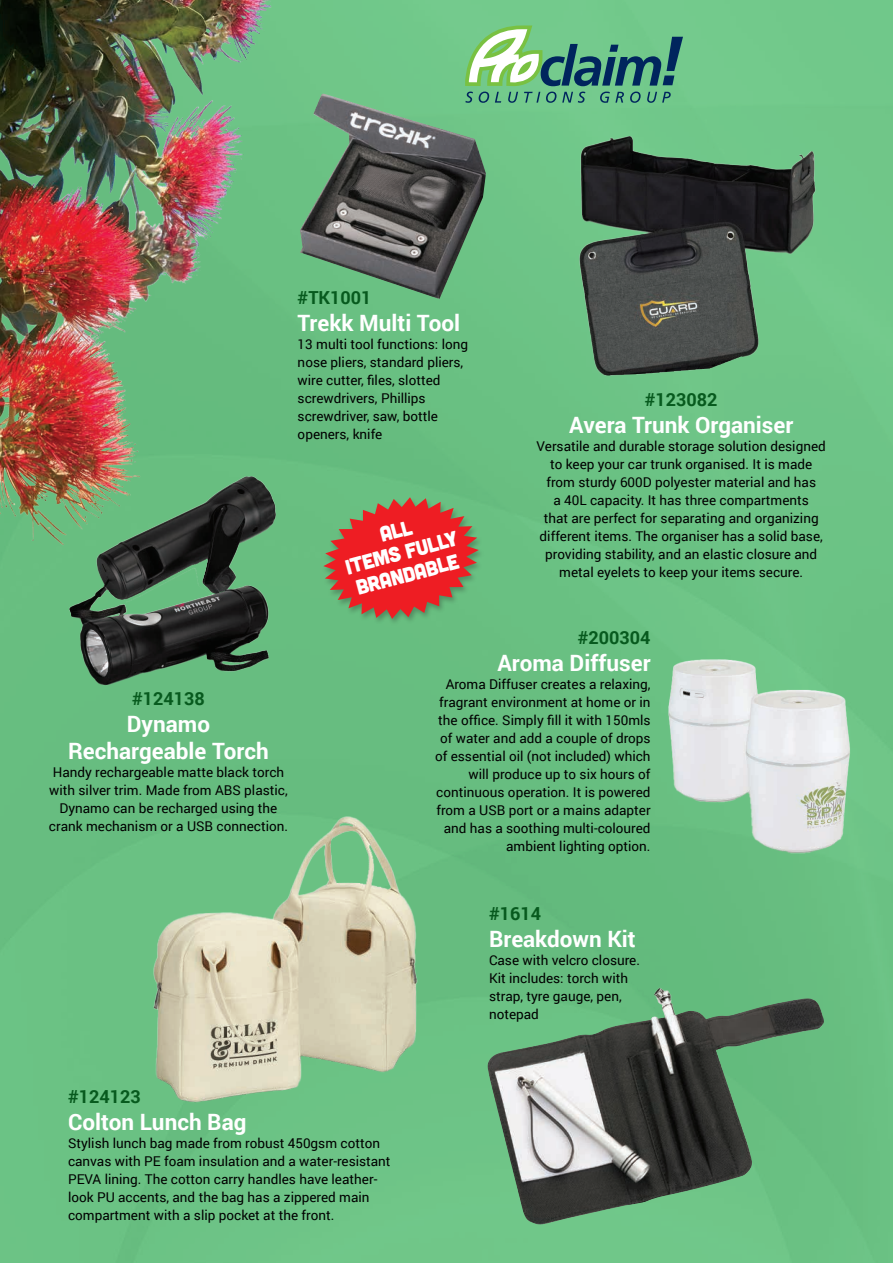
<style>
.page{position:relative;width:893px;height:1263px;background:#6ac183}
.page>*{position:absolute;margin:0;border:0;box-sizing:border-box;transform-origin:0 0}
.Product_Heading{font:700 22.5px/27px "Roboto";color:#fff;text-align:center}
.t1{font:21px/22.5px "Cubano";color:#fff;text-align:center}
.Product_Code{font:700 18px "Roboto";color:#075a1e}
.Product_Description{font:13.5px/18px "Roboto";color:#000}
</style>
<div class="page">
<img style="left:0;top:0;width:296px;height:553px">
<img style="left:300px;top:94px;width:186px;height:205px">
<img style="left:488px;top:988px;width:336px;height:236px">
<img style="left:668px;top:659px;width:182px;height:195px">
<img style="left:70px;top:476px;width:206px;height:210px">
<img style="left:153px;top:816px;width:264px;height:286px">
<img style="left:580px;top:136px;width:235px;height:240px">
<svg style="left:465px;top:26px;width:218px;height:60px;background:#70b08a"></svg>
<svg style="left:465px;top:92px;width:8px;height:11px"></svg>
<svg style="left:479px;top:92px;width:10px;height:11px"></svg>
<svg style="left:495px;top:92px;width:6px;height:11px"></svg>
<svg style="left:508px;top:92px;width:10px;height:11px"></svg>
<svg style="left:524px;top:92px;width:16px;height:11px"></svg>
<svg style="left:546px;top:92px;width:10px;height:11px"></svg>
<svg style="left:562px;top:92px;width:23px;height:11px"></svg>
<svg style="left:600px;top:92px;width:24px;height:11px"></svg>
<svg style="left:630px;top:92px;width:11px;height:11px"></svg>
<svg style="left:647px;top:92px;width:24px;height:11px"></svg>
<div style="left:322px;top:497px;width:163px;height:129px;background:#68be80"></div>
<svg style="left:323px;top:497px;width:156px;height:122px"></svg>
<p class="Product_Code" style="left:298px;top:285px;width:75px">#TK1001</p>
<p class="Product_Heading" style="left:298px;top:308px;width:164px">Trekk Multi Tool</p>
<p class="Product_Description" style="left:298px;top:334px;width:172px">13 multi tool functions: long nose pliers, standard pliers, wire cutter, files, slotted screwdrivers, Phillips screwdriver, saw, bottle openers, knife</p>
<p class="t1" style="left:337px;top:534px;width:117px;rotate:-15deg">All<br>Items Fully<br>Brandable</p>
<p class="Product_Code" style="left:645px;top:387px;width:74px">#123082</p>
<p class="Product_Heading" style="left:569px;top:410px;width:226px">Avera Trunk Organiser</p>
<p class="Product_Description" style="left:537px;top:436px;width:291px;text-align:center">Versatile and durable storage solution designed to keep your car trunk organised. It is made from sturdy 600D polyester material and has<br>a 40L capacity. It has three compartments<br>that are perfect for separating and organizing different items. The organiser has a solid base, providing stability, and an elastic closure and metal eyelets to keep your items secure.</p>
<p class="Product_Code" style="left:132px;top:686px;width:74px">#124138</p>
<p class="Product_Heading" style="left:68px;top:709px;width:202px">Dynamo<br>Rechargeable Torch</p>
<p class="Product_Description" style="left:49px;top:762px;width:241px;text-align:center">Handy rechargeable matte black torch with silver trim. Made from ABS plastic, Dynamo can be recharged using the crank mechanism or a USB connection.</p>
<p class="Product_Code" style="left:578px;top:625px;width:74px">#200304</p>
<p class="Product_Heading" style="left:497px;top:649px;width:154px">Aroma Diffuser</p>
<p class="Product_Description" style="left:435px;top:675px;width:217px;text-align:right">Aroma Diffuser creates a relaxing, fragrant environment at home or in the office. Simply fill it with 150mls of water and add a couple of drops of essential oil (not included) which will produce up to six hours of continuous operation. It is powered from a USB port or a mains adapter and has a soothing multi-coloured ambient lighting option.</p>
<p class="Product_Code" style="left:489px;top:901px;width:54px">#1614</p>
<p class="Product_Heading" style="left:489px;top:925px;width:148px">Breakdown Kit</p>
<p class="Product_Description" style="left:489px;top:951px;width:153px">Case with velcro closure.<br>Kit includes: torch with strap, tyre gauge, pen, notepad</p>
<p class="Product_Code" style="left:68px;top:1084px;width:74px">#124123</p>
<p class="Product_Heading" style="left:68px;top:1108px;width:180px">Colton Lunch Bag</p>
<p class="Product_Description" style="left:68px;top:1134px;width:324px">Stylish lunch bag made from robust 450gsm cotton canvas with PE foam insulation and a water-resistant PEVA lining. The cotton carry handles have leather&shy;look PU accents, and the bag has a zippered main compartment with a slip pocket at the front.</p>
</div>
